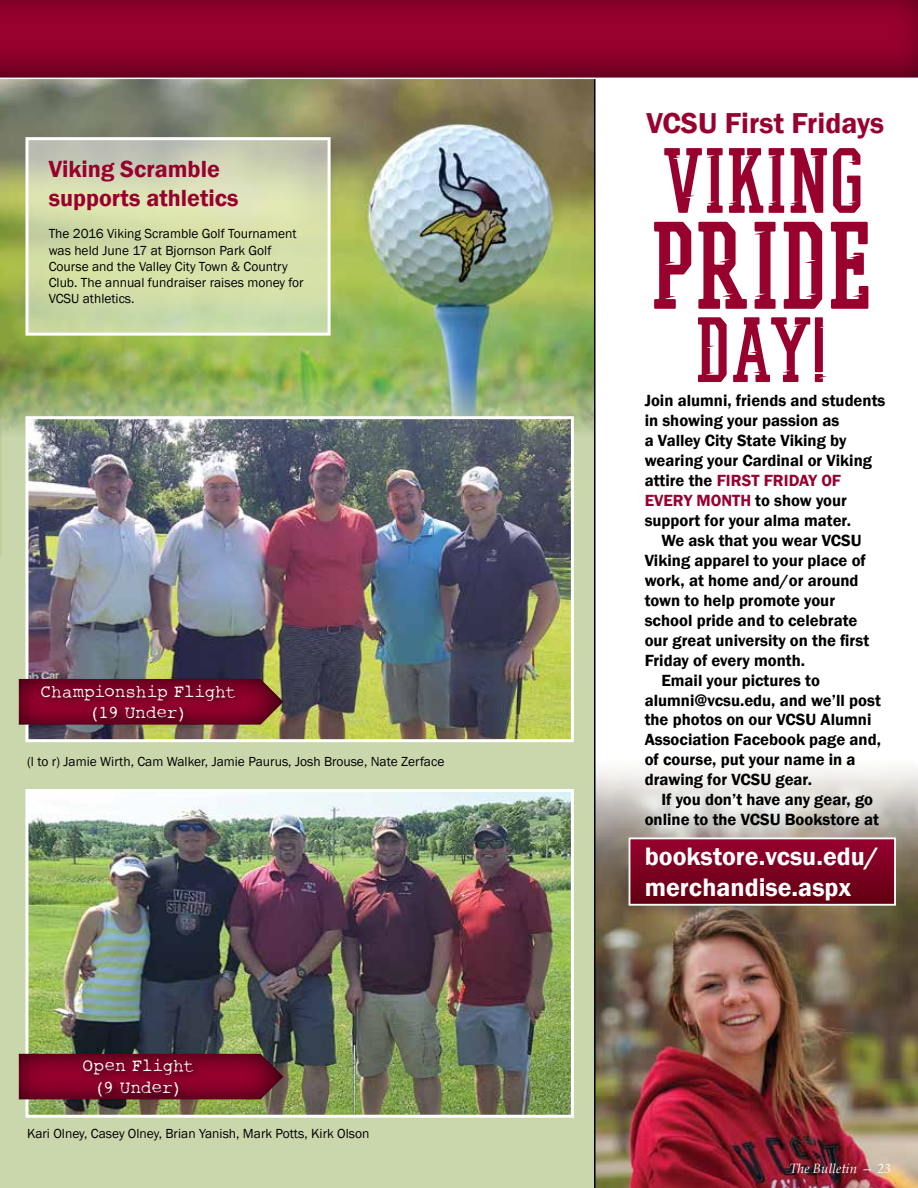
<style>
.page{position:relative;width:918px;height:1188px;background:#fff}
.page>*{position:absolute;margin:0;border:0;box-sizing:border-box;transform-origin:0 0}
.t1{font:87px "PROMESH Two Fast";color:#98002e}
.t2{font:64.8px "PROMESH Two Fast";color:#98002e}
.t3{font:600 29.55px "Franklin Gothic";color:#98002e}
.t4{font:600 25.95px/31px "Franklin Gothic";color:#fff}
.t5{font:600 24px/28.8px "Franklin Gothic";color:#98002e}
.t6{font:18px/21.6px "Rough Typewriter";letter-spacing:-.015em;color:#fff;text-align:center}
.t7{font:600 16.65px/20px "Franklin Gothic";color:#000}
.t8{font:13.5px/16.2px "Franklin Gothic";color:#000}
.t9{font:italic 13.5px "Book Antiqua";color:#fff}
.s1{color:#98002e}
</style>
<div class="page">
<div style="left:0;top:73px;width:595px;height:1115px;background:#cad7ad"></div>
<img style="left:0;top:80px;width:594px;height:402px">
<svg style="left:30px;top:141px;width:297px;height:191px"></svg>
<div style="left:26px;top:137px;width:305px;height:199px;border:3px solid #fff"></div>
<img style="left:596px;top:768px;width:322px;height:420px">
<div style="left:630px;top:838px;width:265px;height:67px;background:linear-gradient(to bottom,#98002f,#600010)"></div>
<div style="left:629px;top:837px;width:267px;height:69px;border:2px solid #fff"></div>
<hr style="left:594px;top:73px;width:2px;height:1115px;background:#000">
<img style="left:30px;top:420px;width:540px;height:318px">
<div style="left:26px;top:416px;width:548px;height:326px;border:3px solid #fff"></div>
<img style="left:18px;top:556px;width:269px;height:291px">
<div style="left:37px;top:681px;width:208px;height:51px;background:#000;opacity:.75"></div>
<img style="left:30px;top:793px;width:540px;height:321px">
<div style="left:26px;top:789px;width:548px;height:329px;border:3px solid #fff"></div>
<img style="left:18px;top:931px;width:269px;height:187px">
<div style="left:79px;top:1055px;width:124px;height:52px;background:#000;opacity:.75"></div>
<svg style="left:0;top:0;width:918px;height:80px;background:#8e062f"></svg>
<h3 class="t5" style="left:49px;top:155px;width:191px">Viking Scramble supports athletics</h3>
<p class="t8" style="left:49px;top:226px;width:256px">The 2016 Viking Scramble Golf Tournament was held June 17 at Bjornson Park Golf Course and the Valley City Town &amp; Country Club. The annual fundraiser raises money for VCSU athletics.</p>
<p class="t6" style="left:40px;top:680px;width:197px">Championship Flight (19 Under)</p>
<p class="t8" style="left:27px;top:753px;width:419px">(l to r) Jamie Wirth, Cam Walker, Jamie Paurus, Josh Brouse, Nate Zerface</p>
<p class="t6" style="left:83px;top:1054px;width:113px">Open Flight (9 Under)</p>
<p class="t8" style="left:27px;top:1126px;width:344px">Kari Olney, Casey Olney, Brian Yanish, Mark Potts, Kirk Olson</p>
<h3 class="t3" style="left:646px;top:105px;width:239px">VCSU First Fridays</h3>
<h2 class="t2" style="left:664px;top:148px;width:204px">VIKING</h2>
<h1 class="t1" style="left:654px;top:222px;width:224px">PRIDE</h1>
<h2 class="t2" style="left:698px;top:317px;width:136px">DAY!</h2>
<p class="t7" style="left:645px;top:390px;width:242px">Join alumni, friends and students in showing your passion as<br>a Valley City State Viking by wearing your Cardinal or Viking attire the <span class="s1">FIRST FRIDAY OF<br>EVERY MONTH</span> to show your support for your alma mater.</p>
<p class="t7" style="left:661px;top:530px;width:202px">We ask that you wear VCSU</p>
<p class="t7" style="left:645px;top:550px;width:223px">Viking apparel to your place of</p>
<p class="t7" style="left:645px;top:570px;width:215px">work, at home and/or around</p>
<p class="t7" style="left:645px;top:590px;width:192px">town to help promote your</p>
<p class="t7" style="left:645px;top:610px;width:214px">school pride and to celebrate</p>
<p class="t7" style="left:645px;top:630px;width:226px">our great university on the first</p>
<p class="t7" style="left:645px;top:650px;width:162px">Friday of every month.</p>
<p class="t7" style="left:661px;top:670px;width:160px">Email your pictures to</p>
<p class="t7" style="left:645px;top:690px;width:238px">alumni@vcsu.edu, and we’ll post</p>
<p class="t7" style="left:645px;top:710px;width:228px">the photos on our VCSU Alumni</p>
<p class="t7" style="left:645px;top:730px;width:238px">Association Facebook page and,</p>
<p class="t7" style="left:645px;top:750px;width:212px">of course, put your name in a</p>
<p class="t7" style="left:645px;top:770px;width:169px">drawing for VCSU gear.</p>
<p class="t7" style="left:661px;top:790px;width:213px">If you don’t have any gear, go</p>
<p class="t7" style="left:645px;top:810px;width:236px">online to the VCSU Bookstore at</p>
<h3 class="t4" style="left:645px;top:841px;width:236px">bookstore.vcsu.edu/ merchandise.aspx</h3>
<p class="t9" style="left:789px;top:1160px;width:103px">The Bulletin — 23</p>
</div>
